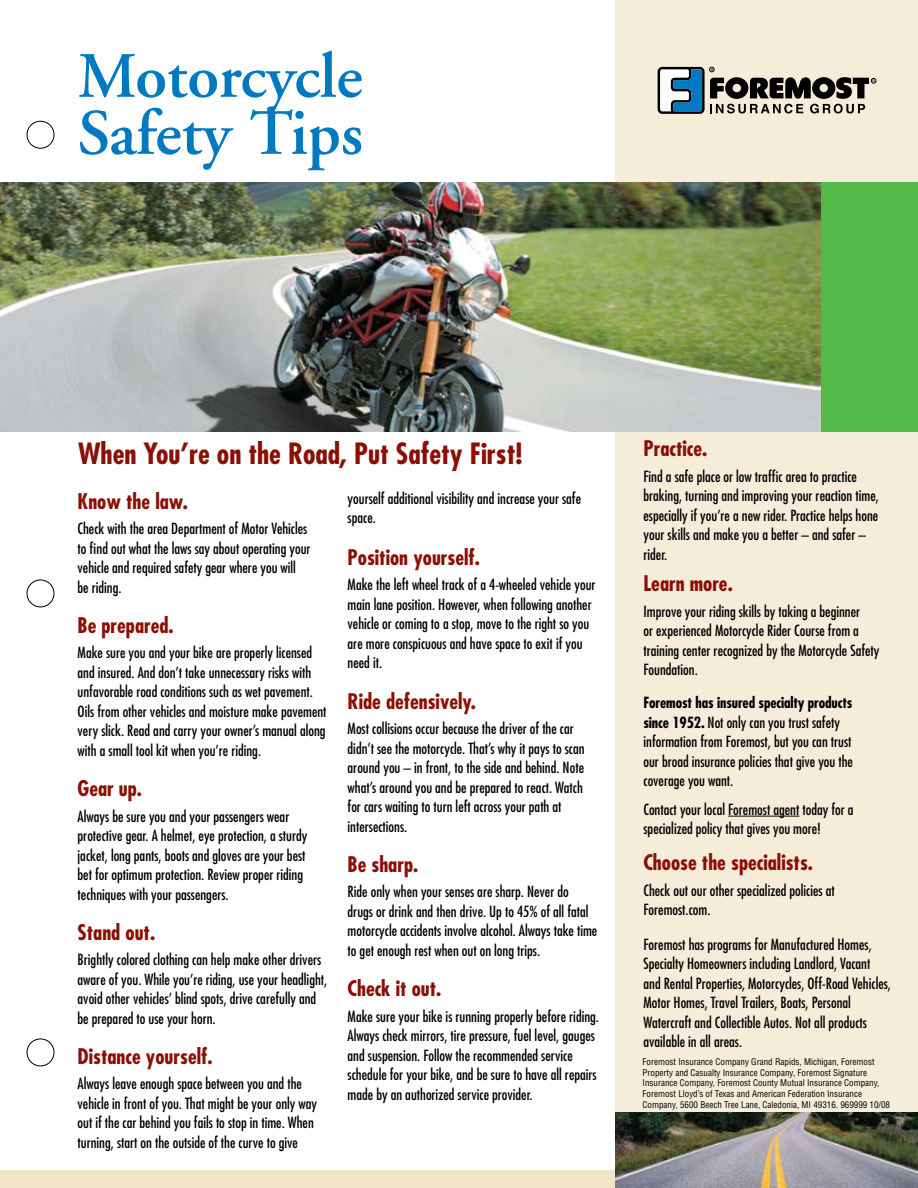
<style>
.page{position:relative;width:918px;height:1188px;background:#fff}
.page>*{position:absolute;margin:0;border:0;box-sizing:border-box;transform-origin:0 0}
.t1{font:600 64.5px/57px "Adobe Garamond";letter-spacing:-.005em;color:#0079c1}
.t2{font:700 condensed 28.5px "Futura";color:#8b0f04}
.t3{font:700 condensed 21px "Futura";color:#8b0f04}
.t4{font:condensed 15px/19.5px "Futura";color:#000}
.t5{font:condensed 9px/10.8px "Helvetica";color:#000}
.s1{font-weight:700}
</style>
<div class="page">
<div style="left:616px;top:0;width:302px;height:1188px;background:#f5edda"></div>
<div style="left:0;top:1170px;width:918px;height:18px;background:#f1e5c8"></div>
<div style="left:819px;top:182px;width:99px;height:250px;background:#54b948"></div>
<img style="left:0;top:182px;width:820px;height:250px">
<img style="left:615px;top:1112px;width:303px;height:76px">
<hr style="left:728px;top:816px;width:71px;height:1px;background:#000">
<div style="left:27px;top:121px;width:27px;height:27px;border:1px solid #000;border-radius:50%"></div>
<div style="left:27px;top:580px;width:27px;height:27px;border:1px solid #000;border-radius:50%"></div>
<div style="left:27px;top:1039px;width:27px;height:27px;border:1px solid #000;border-radius:50%"></div>
<svg style="left:658px;top:67px;width:218px;height:47px"></svg>
<h1 class="t1" style="left:78px;top:49px;width:287px">Motorcycle<br>Safety Tips</h1>
<h2 class="t2" style="left:78px;top:436px;width:446px">When You’re on the Road, Put Safety First!</h2>
<h3 class="t3" style="left:78px;top:488px;width:112px">Know the law.</h3>
<p class="t4" style="left:78px;top:519px;width:235px">Check with the area Department of Motor Vehicles to find out what the laws say about operating your vehicle and required safety gear where you will be riding.</p>
<h3 class="t3" style="left:78px;top:612px;width:98px">Be prepared.</h3>
<p class="t4" style="left:78px;top:643px;width:250px">Make sure you and your bike are properly licensed and insured. And don’t take unnecessary risks with unfavorable road conditions such as wet pavement.<br>Oils from other vehicles and moisture make pavement very slick. Read and carry your owner’s manual along with a small tool kit when you’re riding.</p>
<h3 class="t3" style="left:78px;top:775px;width:66px">Gear up.</h3>
<p class="t4" style="left:78px;top:806px;width:231px">Always be sure you and your passengers wear protective gear. A helmet, eye protection, a sturdy jacket, long pants, boots and gloves are your best bet for optimum protection. Review proper riding techniques with your passengers.</p>
<h3 class="t3" style="left:78px;top:919px;width:79px">Stand out.</h3>
<p class="t4" style="left:78px;top:950px;width:251px">Brightly colored clothing can help make other drivers aware of you. While you’re riding, use your headlight, avoid other vehicles’ blind spots, drive carefully and be prepared to use your horn.</p>
<h3 class="t3" style="left:78px;top:1043px;width:136px">Distance yourself.</h3>
<p class="t4" style="left:78px;top:1074px;width:241px">Always leave enough space between you and the vehicle in front of you. That might be your only way out if the car behind you fails to stop in time. When turning, start on the outside of the curve to give</p>
<p class="t4" style="left:348px;top:488px;width:235px">yourself additional visibility and increase your safe space.</p>
<h3 class="t3" style="left:348px;top:544px;width:134px">Position yourself.</h3>
<p class="t4" style="left:348px;top:575px;width:249px">Make the left wheel track of a 4-wheeled vehicle your main lane position. However, when following another vehicle or coming to a stop, move to the right so you are more conspicuous and have space to exit if you need it.</p>
<h3 class="t3" style="left:348px;top:688px;width:130px">Ride defensively.</h3>
<p class="t4" style="left:348px;top:719px;width:239px">Most collisions occur because the driver of the car didn’t see the motorcycle. That’s why it pays to scan around you – in front, to the side and behind. Note what’s around you and be prepared to react. Watch for cars waiting to turn left across your path at intersections.</p>
<h3 class="t3" style="left:348px;top:851px;width:72px">Be sharp.</h3>
<p class="t4" style="left:348px;top:882px;width:251px">Ride only when your senses are sharp. Never do drugs or drink and then drive. Up to 45% of all fatal motorcycle accidents involve alcohol. Always take time to get enough rest when out on long trips.</p>
<h3 class="t3" style="left:348px;top:975px;width:95px">Check it out.</h3>
<p class="t4" style="left:348px;top:1006px;width:253px">Make sure your bike is running properly before riding.<br>Always check mirrors, tire pressure, fuel level, gauges and suspension. Follow the recommended service schedule for your bike, and be sure to have all repairs made by an authorized service provider.</p>
<h3 class="t3" style="left:644px;top:436px;width:65px">Practice.</h3>
<p class="t4" style="left:644px;top:467px;width:237px">Find a safe place or low traffic area to practice braking, turning and improving your reaction time, especially if you’re a new rider. Practice helps hone your skills and make you a better – and safer – rider.</p>
<h3 class="t3" style="left:644px;top:570px;width:91px">Learn more.</h3>
<p class="t4" style="left:644px;top:601px;width:238px">Improve your riding skills by taking a beginner<br>or experienced Motorcycle Rider Course from a training center recognized by the Motorcycle Safety Foundation.</p>
<p class="t4" style="left:644px;top:693px;width:211px"><span class="s1">Foremost has insured specialty products since 1952.</span> Not only can you trust safety information from Foremost, but you can trust our broad insurance policies that give you the coverage you want.</p>
<p class="t4" style="left:644px;top:799px;width:212px">Contact your local Foremost agent today for a specialized policy that gives you more!</p>
<h3 class="t3" style="left:644px;top:849px;width:171px">Choose the specialists.</h3>
<p class="t4" style="left:644px;top:880px;width:193px">Check out our other specialized policies at<br>Foremost.com.</p>
<p class="t4" style="left:644px;top:934px;width:249px">Foremost has programs for Manufactured Homes, Specialty Homeowners including Landlord, Vacant and Rental Properties, Motorcycles, Off-Road Vehicles, Motor Homes, Travel Trailers, Boats, Personal Watercraft and Collectible Autos. Not all products available in all areas.</p>
<p class="t5" style="left:643px;top:1056px;width:249px">Foremost Insurance Company Grand Rapids, Michigan, Foremost Property and Casualty Insurance Company, Foremost Signature Insurance Company, Foremost County Mutual Insurance Company, Foremost Lloyd’s of Texas and American Federation Insurance Company, 5600 Beech Tree Lane, Caledonia, MI 49316. 969999 10/08</p>
</div>
